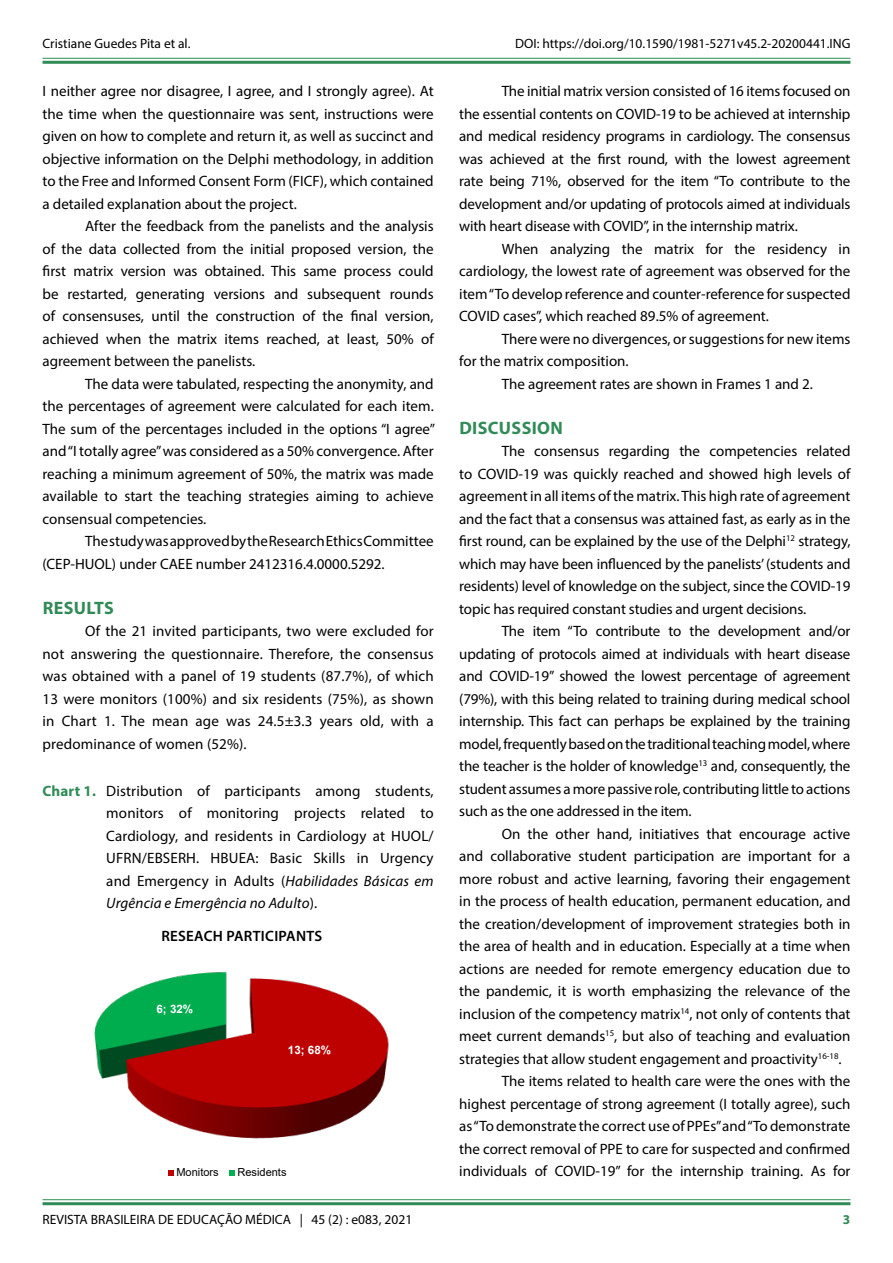
<style>
.page{position:relative;width:893px;height:1263px;background:#fff}
.page>*{position:absolute;margin:0;border:0;box-sizing:border-box;transform-origin:0 0}
.t1{font:700 19.95px "Arial";color:#000}
.t2{font:700 18px "Myriad Pro";letter-spacing:.02em;color:#318b57}
.t3{font:15px/22.5px "Myriad Pro";color:#000;text-align:justify}
.t4{font:600 15px "Myriad Pro";letter-spacing:.02em;color:#000}
.t5{font:13.5px "Myriad Pro";color:#000}
.t6{font:700 13.5px "Myriad Pro";color:#318b57}
.t7{font:700 11.55px "Arial";color:#fff}
.t8{font:11.1px "Arial";color:#000}
.s1{font-weight:700;color:#318b57}
.s2{font-style:italic}
</style>
<div class="page">
<hr style="left:43px;top:1199px;width:807px;height:1px;background:#318b57">
<hr style="left:43px;top:1202px;width:807px;height:3px;background:#318b57">
<hr style="left:43px;top:58px;width:807px;height:1px;background:#318b57">
<hr style="left:43px;top:61px;width:807px;height:3px;background:#318b57">
<svg style="left:94px;top:971px;width:295px;height:205px"></svg>
<p class="t5" style="left:43px;top:35px;width:149px">Cristiane Guedes Pita et al.</p>
<p class="t5" style="left:515px;top:35px;width:337px">DOI: https://doi.org/10.1590/1981-5271v45.2-20200441.ING</p>
<p class="t3" style="left:43px;top:80px;width:393px">I neither agree nor disagree, I agree, and I strongly agree). At the time when the questionnaire was sent, instructions were given on how to complete and return it, as well as succinct and objective information on the Delphi methodology, in addition to the Free and Informed Consent Form (FICF), which contained a detailed explanation about the project.</p>
<p class="t3" style="left:43px;top:215px;width:393px;text-indent:43px">After the feedback from the panelists and the analysis of the data collected from the initial proposed version, the first matrix version was obtained. This same process could be restarted, generating versions and subsequent rounds of consensuses, until the construction of the final version, achieved when the matrix items reached, at least, 50% of agreement between the panelists.</p>
<p class="t3" style="left:43px;top:372px;width:394px;text-indent:43px">The data were tabulated, respecting the anonymity, and the percentages of agreement were calculated for each item.<br>The sum of the percentages included in the options “I agree” and “I totally agree” was considered as a 50% convergence. After reaching a minimum agreement of 50%, the matrix was made available to start the teaching strategies aiming to achieve consensual competencies.</p>
<p class="t3" style="left:43px;top:530px;width:393px;text-indent:43px">The study was approved by the Research Ethics Committee (CEP-HUOL) under CAEE number 2412316.4.0000.5292.</p>
<p class="t2" style="left:43px;top:596px;width:73px">RESULTS</p>
<p class="t3" style="left:43px;top:620px;width:393px;text-indent:43px">Of the 21 invited participants, two were excluded for not answering the questionnaire. Therefore, the consensus was obtained with a panel of 19 students (87.7%), of which 13 were monitors (100%) and six residents (75%), as shown in Chart 1. The mean age was 24.5±3.3 years old, with a predominance of women (52%).</p>
<p class="t3" style="left:106px;top:779px;width:329px;text-indent:-64px"><span class="s1">Chart 1.</span> Distribution of participants among students, monitors of monitoring projects related to Cardiology, and residents in Cardiology at HUOL/ UFRN/EBSERH. HBUEA: Basic Skills in Urgency and Emergency in Adults (<span class="s2">Habilidades Básicas em Urgência e Emergência no Adulto</span>).</p>
<p class="t3" style="left:459px;top:80px;width:393px;text-indent:43px">The initial matrix version consisted of 16 items focused on the essential contents on COVID-19 to be achieved at internship and medical residency programs in cardiology. The consensus was achieved at the first round, with the lowest agreement rate being 71%, observed for the item “To contribute to the development and/or updating of protocols aimed at individuals with heart disease with COVID”, in the internship matrix.</p>
<p class="t3" style="left:459px;top:237px;width:393px;text-indent:43px">When analyzing the matrix for the residency in cardiology, the lowest rate of agreement was observed for the item “To develop reference and counter-reference for suspected COVID cases”, which reached 89.5% of agreement.</p>
<p class="t3" style="left:502px;top:327px;width:350px">There were no divergences, or suggestions for new items</p>
<p class="t3" style="left:459px;top:350px;width:171px">for the matrix composition.</p>
<p class="t3" style="left:502px;top:372px;width:313px">The agreement rates are shown in Frames 1 and 2.</p>
<p class="t2" style="left:459px;top:416px;width:105px">DISCUSSION</p>
<p class="t3" style="left:459px;top:440px;width:393px;text-indent:43px">The consensus regarding the competencies related to COVID-19 was quickly reached and showed high levels of agreement in all items of the matrix. This high rate of agreement and the fact that a consensus was attained fast, as early as in the first round, can be explained by the use of the Delphi<sup>12</sup> strategy, which may have been influenced by the panelists’ (students and residents) level of knowledge on the subject, since the COVID-19 topic has required constant studies and urgent decisions.</p>
<p class="t3" style="left:459px;top:620px;width:393px;text-indent:43px">The item “To contribute to the development and/or updating of protocols aimed at individuals with heart disease and COVID-19” showed the lowest percentage of agreement (79%), with this being related to training during medical school internship. This fact can perhaps be explained by the training model, frequently based on the traditional teaching model, where the teacher is the holder of knowledge<sup>13</sup> and, consequently, the student assumes a more passive role, contributing little to actions such as the one addressed in the item.</p>
<p class="t3" style="left:502px;top:822px;width:350px">On the other hand, initiatives that encourage active</p>
<p class="t3" style="left:459px;top:845px;width:393px">and collaborative student participation are important for a</p>
<p class="t3" style="left:459px;top:867px;width:393px">more robust and active learning, favoring their engagement</p>
<p class="t3" style="left:459px;top:890px;width:393px">in the process of health education, permanent education, and</p>
<p class="t3" style="left:459px;top:912px;width:393px">the creation/development of improvement strategies both in</p>
<p class="t3" style="left:459px;top:935px;width:393px">the area of health and in education. Especially at a time when</p>
<p class="t3" style="left:459px;top:957px;width:393px">actions are needed for remote emergency education due to</p>
<p class="t3" style="left:459px;top:980px;width:393px">the pandemic, it is worth emphasizing the relevance of the</p>
<p class="t3" style="left:459px;top:1002px;width:393px">inclusion of the competency matrix<sup>14</sup>, not only of contents that</p>
<p class="t3" style="left:459px;top:1025px;width:393px">meet current demands<sup>15</sup>, but also of teaching and evaluation</p>
<p class="t3" style="left:459px;top:1047px;width:384px">strategies that allow student engagement and proactivity<sup>16-18</sup>.</p>
<p class="t3" style="left:502px;top:1070px;width:350px">The items related to health care were the ones with the</p>
<p class="t3" style="left:459px;top:1092px;width:393px">highest percentage of strong agreement (I totally agree), such</p>
<p class="t3" style="left:459px;top:1115px;width:393px">as “To demonstrate the correct use of PPEs” and “To demonstrate</p>
<p class="t3" style="left:459px;top:1137px;width:393px">the correct removal of PPE to care for suspected and confirmed</p>
<p class="t3" style="left:459px;top:1160px;width:393px">individuals of COVID-19” for the internship training. As for</p>
<h1 class="t1" style="left:121px;top:920px;width:210px">Research Participants</h1>
<p class="t4" style="left:161px;top:926px;width:163px">RESEACH PARTICIPANTS</p>
<p class="t7" style="left:157px;top:1001px;width:38px">6; 32%</p>
<p class="t7" style="left:288px;top:1042px;width:45px">13; 68%</p>
<p class="t8" style="left:176px;top:1164px;width:44px">Monitors</p>
<p class="t8" style="left:237px;top:1164px;width:51px">Residents</p>
<p class="t5" style="left:43px;top:1211px;width:371px">REVISTA BRASILEIRA DE EDUCAÇÃO MÉDICA | 45 (2) : e083, 2021</p>
<p class="t6" style="left:843px;top:1210px;width:9px">3</p>
</div>
